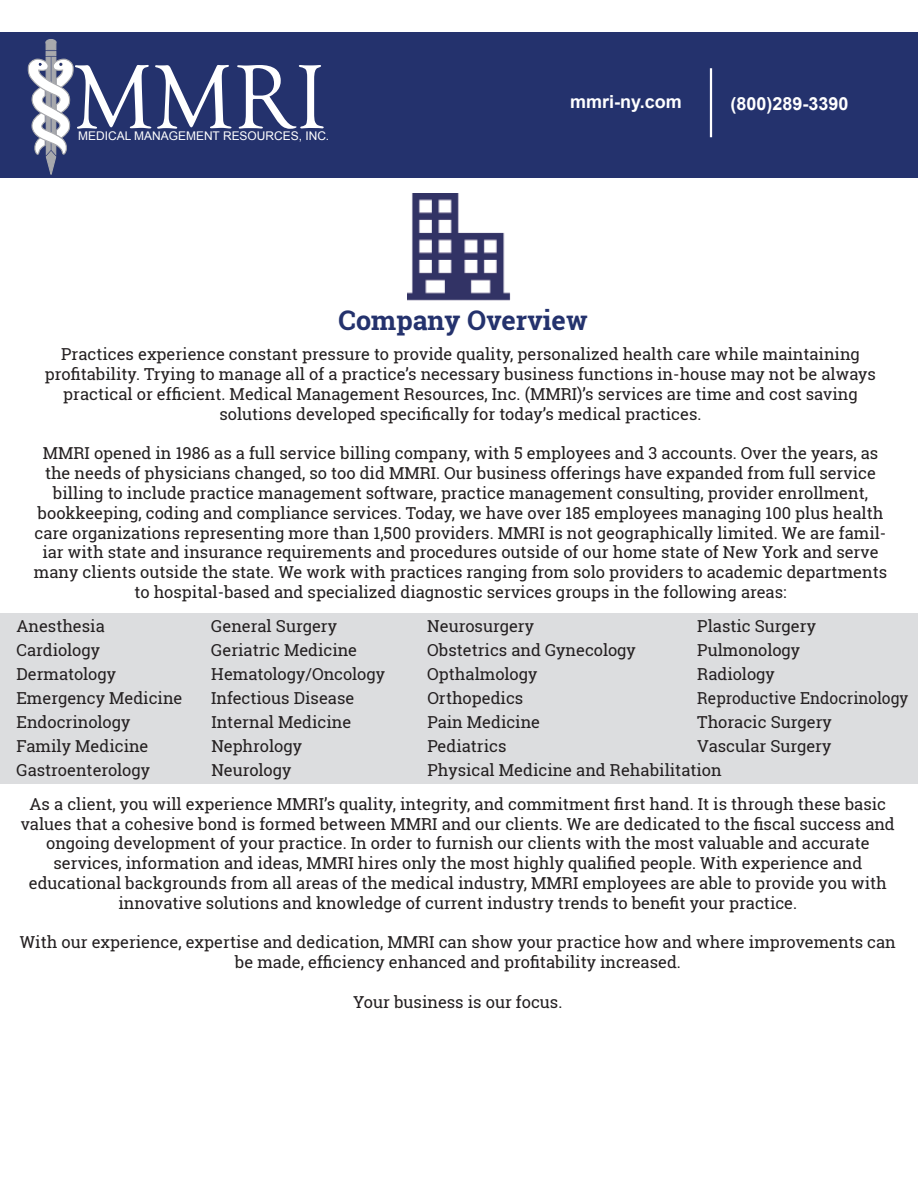
<style>
.page{position:relative;width:918px;height:1188px;background:#fff}
.page>*{position:absolute;margin:0;border:0;box-sizing:border-box;transform-origin:0 0}
.t1{font:93.45px "Goudy Old Style T";color:#fff}
.t2{font:700 27px "Roboto Slab";color:#24326d}
.t3{font:700 18px "Arial";color:#fff}
.t4{font:16.5px/19.8px "Roboto Slab";color:#231f20;text-align:center}
.t5{font:16.5px "Roboto Slab";color:#231f20;scale:.95 1}
.t6{font:12px "Arial";color:#fff}
</style>
<div class="page">
<div style="left:0;top:33px;width:918px;height:145px;background:#24326d"></div>
<div style="left:0;top:613px;width:918px;height:171px;background:#dcdddf"></div>
<svg style="left:28px;top:39px;width:45px;height:136px"></svg>
<hr style="left:710px;top:68px;width:2px;height:69px;background:#fff">
<img style="left:408px;top:194px;width:103px;height:107px">
<h1 class="t1" style="left:74px;top:46px;width:254px">MMRI</h1>
<p class="t6" style="left:78px;top:128px;width:252px">MEDICAL MANAGEMENT RESOURCES, INC.</p>
<p class="t3" style="left:570px;top:89px;width:113px">mmri-ny.com</p>
<p class="t3" style="left:731px;top:92px;width:120px">(800)289-3390</p>
<h2 class="t2" style="left:339px;top:302px;width:251px">Company Overview</h2>
<p class="t4" style="left:45px;top:344px;width:833px">Practices experience constant pressure to provide quality, personalized health care while maintaining profitability. Trying to manage all of a practice’s necessary business functions in-house may not be always practical or efficient. Medical Management Resources, Inc. (MMRI)’s services are time and cost saving solutions developed specifically for today’s medical practices.</p>
<p class="t4" style="left:34px;top:443px;width:855px">MMRI opened in 1986 as a full service billing company, with 5 employees and 3 accounts. Over the years, as the needs of physicians changed, so too did MMRI. Our business offerings have expanded from full service billing to include practice management software, practice management consulting, provider enrollment, bookkeeping, coding and compliance services. Today, we have over 185 employees managing 100 plus health care organizations representing more than 1,500 providers. MMRI is not geographically limited. We are famil&shy;iar with state and insurance requirements and procedures outside of our home state of New York and serve many clients outside the state. We work with practices ranging from solo providers to academic departments to hospital-based and specialized diagnostic services groups in the following areas:</p>
<p class="t4" style="left:16px;top:616px;width:90px">Anesthesia</p>
<p class="t4" style="left:211px;top:616px;width:127px">General Surgery</p>
<p class="t4" style="left:427px;top:616px;width:108px">Neurosurgery</p>
<p class="t4" style="left:697px;top:616px;width:120px">Plastic Surgery</p>
<p class="t4" style="left:16px;top:640px;width:85px">Cardiology</p>
<p class="t4" style="left:211px;top:640px;width:147px">Geriatric Medicine</p>
<p class="t4" style="left:427px;top:640px;width:210px">Obstetrics and Gynecology</p>
<p class="t4" style="left:697px;top:640px;width:105px">Pulmonology</p>
<p class="t4" style="left:16px;top:664px;width:101px">Dermatology</p>
<p class="t4" style="left:211px;top:664px;width:175px">Hematology/Oncology</p>
<p class="t4" style="left:427px;top:664px;width:112px">Opthalmology</p>
<p class="t4" style="left:697px;top:664px;width:79px">Radiology</p>
<p class="t4" style="left:16px;top:688px;width:167px">Emergency Medicine</p>
<p class="t4" style="left:211px;top:688px;width:145px">Infectious Disease</p>
<p class="t4" style="left:427px;top:688px;width:98px">Orthopedics</p>
<p class="t5" style="left:697px;top:687px;width:224px">Reproductive Endocrinology</p>
<p class="t4" style="left:16px;top:712px;width:115px">Endocrinology</p>
<p class="t4" style="left:211px;top:712px;width:141px">Internal Medicine</p>
<p class="t4" style="left:427px;top:712px;width:114px">Pain Medicine</p>
<p class="t4" style="left:697px;top:712px;width:136px">Thoracic Surgery</p>
<p class="t4" style="left:16px;top:736px;width:134px">Family Medicine</p>
<p class="t4" style="left:211px;top:736px;width:92px">Nephrology</p>
<p class="t4" style="left:427px;top:736px;width:81px">Pediatrics</p>
<p class="t4" style="left:697px;top:736px;width:136px">Vascular Surgery</p>
<p class="t4" style="left:16px;top:760px;width:135px">Gastroenterology</p>
<p class="t4" style="left:211px;top:760px;width:82px">Neurology</p>
<p class="t4" style="left:427px;top:760px;width:296px">Physical Medicine and Rehabilitation</p>
<p class="t4" style="left:21px;top:794px;width:875px">As a client, you will experience MMRI’s quality, integrity, and commitment first hand. It is through these basic values that a cohesive bond is formed between MMRI and our clients. We are dedicated to the fiscal success and ongoing development of your practice. In order to furnish our clients with the most valuable and accurate services, information and ideas, MMRI hires only the most highly qualified people. With experience and educational backgrounds from all areas of the medical industry, MMRI employees are able to provide you with innovative solutions and knowledge of current industry trends to benefit your practice.</p>
<p class="t4" style="left:20px;top:932px;width:878px">With our experience, expertise and dedication, MMRI can show your practice how and where improvements can be made, efficiency enhanced and profitability increased.</p>
<p class="t4" style="left:353px;top:992px;width:211px">Your business is our focus.</p>
</div>
